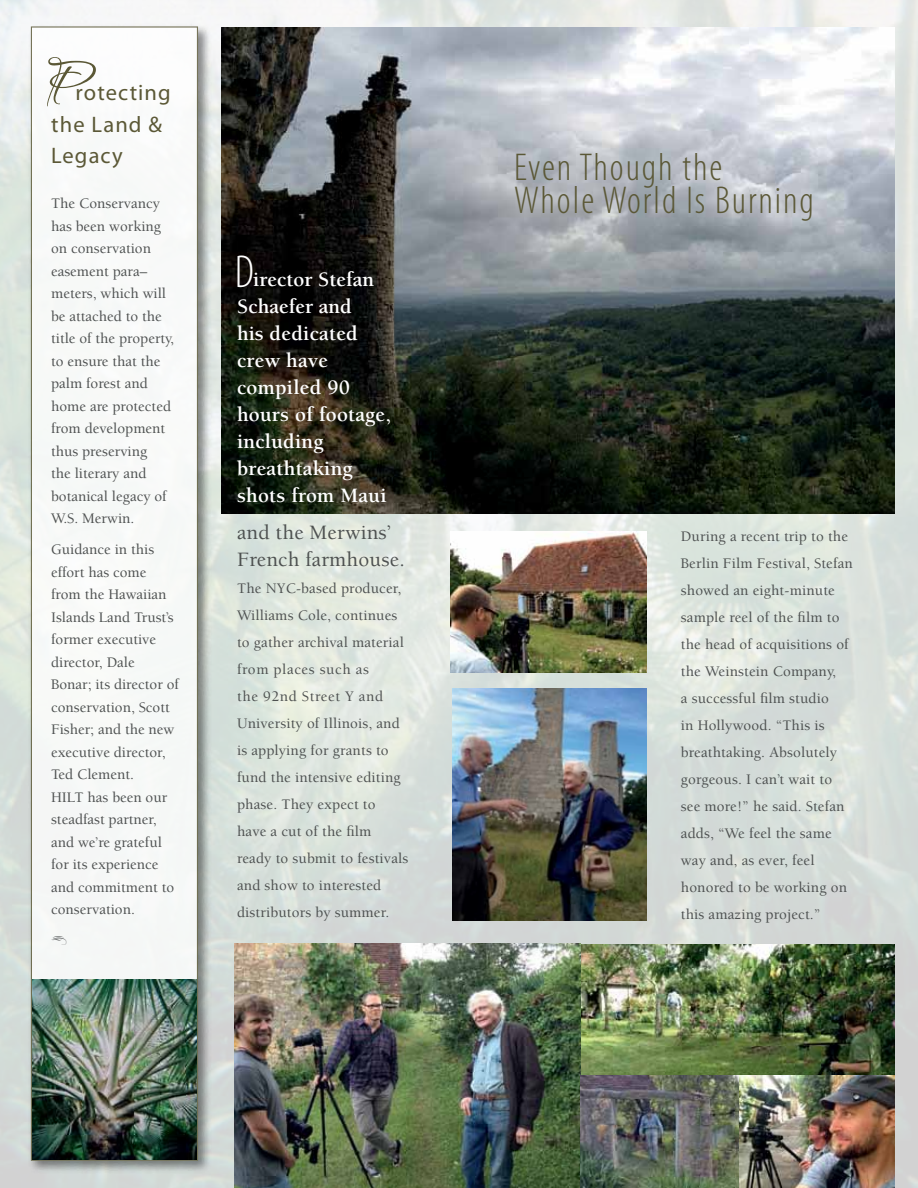
<style>
.page{position:relative;width:918px;height:1188px;background:#fff}
.page>*{position:absolute;margin:0;border:0;box-sizing:border-box;transform-origin:0 0}
.t1{font:56.25px "Passions Conflict ROB";color:#5b5836}
.t2{font:300 condensed 39px/33px "Myriad Pro";letter-spacing:.05em;color:#5b5836}
.t3{font:22.5px/31.5px "Myriad Pro";letter-spacing:.05em;color:#5b5836}
.t4{font:700 21px/27px "Berkeley";letter-spacing:.01em;color:#fff}
.t5{font:500 21px/27px "Berkeley";letter-spacing:.01em;color:#4e5151}
.t6{font:500 15px/22.5px "Berkeley";letter-spacing:.01em;color:#4e5151}
.s1{font-family:"Myriad Pro";font-weight:300;font-stretch:condensed;font-size:46.5px}
</style>
<div class="page">
<img style="left:0;top:0;width:918px;height:1188px">
<div style="left:28px;top:23px;width:184px;height:1152px;background:#000;opacity:.55"></div>
<div style="left:31px;top:26px;width:167px;height:1135px;background:#f7f9f8;border:1px solid #5b5836"></div>
<img style="left:222px;top:27px;width:672px;height:487px">
<img style="left:453px;top:688px;width:193px;height:233px">
<img style="left:235px;top:944px;width:660px;height:244px">
<img style="left:451px;top:531px;width:195px;height:142px">
<img style="left:580px;top:1075px;width:159px;height:113px">
<img style="left:739px;top:1075px;width:156px;height:113px">
<img style="left:32px;top:980px;width:165px;height:180px">
<h1 class="t1" style="left:44px;top:50px;width:52px">P</h1>
<h3 class="t3" style="left:51px;top:76px;width:121px;text-indent:24px">rotecting the Land &amp;<br>Legacy</h3>
<p class="t6" style="left:51px;top:193px;width:124px">The Conservancy has been working on conservation easement para– meters, which will be attached to the title of the property, to ensure that the palm forest and home are protected from development thus preserving<br>the literary and botanical legacy of<br>W.S. Merwin.</p>
<p class="t6" style="left:51px;top:539px;width:129px">Guidance in this effort has come from the Hawaiian<br>Islands Land Trust’s former executive director, Dale<br>Bonar; its director of conservation, Scott<br>Fisher; and the new executive director,<br>Ted Clement.<br>HILT has been our steadfast partner, and we’re grateful for its experience and commitment to conservation.</p>
<h3 class="t4" style="left:235px;top:266px;width:158px"><span class="s1">D</span>irector Stefan<br>Schaefer and<br>his dedicated crew have compiled 90 hours of footage, including breathtaking shots from Maui</h3>
<h3 class="t5" style="left:237px;top:519px;width:169px">and the Merwins’<br>French farmhouse.</h3>
<p class="t6" style="left:237px;top:575px;width:173px;line-height:27px">The NYC-based producer,<br>Williams Cole, continues to gather archival material from places such as<br>the 92nd Street Y and<br>University of Illinois, and is applying for grants to fund the intensive editing phase. They expect to have a cut of the film ready to submit to festivals and show to interested distributors by summer.</p>
<h2 class="t2" style="left:514px;top:151px;width:301px">Even Though the<br>Whole World Is Burning</h2>
<p class="t6" style="left:681px;top:523px;width:173px;line-height:27px">During a recent trip to the<br>Berlin Film Festival, Stefan showed an eight-minute sample reel of the film to the head of acquisitions of the Weinstein Company,<br>a successful film studio<br>in Hollywood. “This is breathtaking. Absolutely gorgeous. I can’t wait to see more!” he said. Stefan adds, “We feel the same way and, as ever, feel honored to be working on this amazing project.”</p>
</div>
